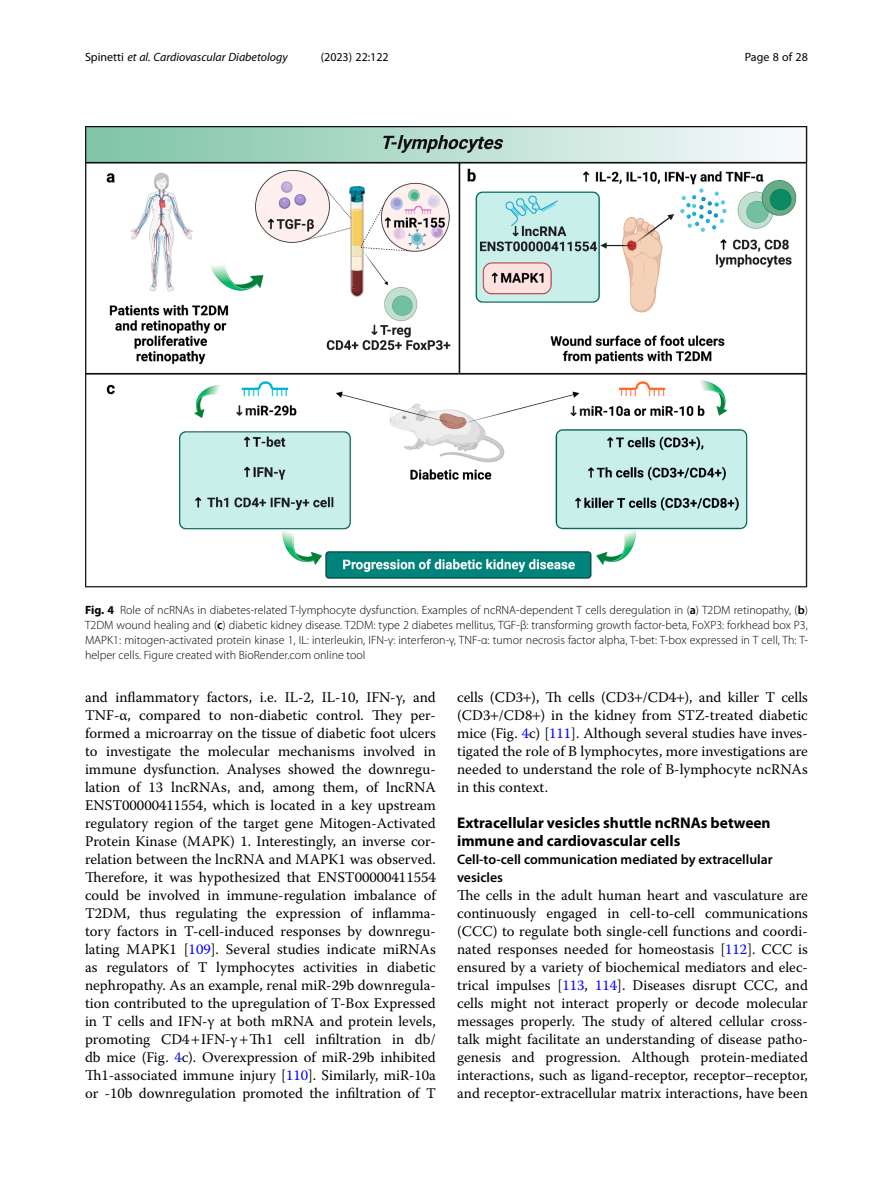
<style>
.page{position:relative;width:893px;height:1191px;background:#fff}
.page>*{position:absolute;margin:0;border:0;box-sizing:border-box;transform-origin:0 0}
.Head_1{font:700 15.45px/18px "Myriad Pro";color:#000}
.Body_Text{font:14.7px/18px "Warnock Pro";color:#000;text-align:justify}
.Head_2_After_1{font:600 13.8px/18px "Myriad Pro";color:#000}
.Figure_Caption{font:300 12px/15px "Myriad Pro";color:#000;text-align:justify}
.t1{font:italic 12px "Myriad Pro";color:#000}
.t2{font:12px "Myriad Pro";color:#000}
.s1{font-style:normal}
.s2{font-weight:700}
.s3{font-weight:600}
.s4{color:#00f}
</style>
<div class="page">
<img style="left:85px;top:126px;width:723px;height:461px">
<p class="t1" style="left:85px;top:50px;width:204px"><span class="s1">Spinetti</span> et al. Cardiovascular Diabetology</p>
<p class="t2" style="left:321px;top:50px;width:70px">(2023) 22:122</p>
<p class="t2" style="left:745px;top:50px;width:65px">Page 8 of 28</p>
<p class="Figure_Caption" style="left:85px;top:603px;width:724px"><span class="s2">Fig. 4</span> Role of ncRNAs in diabetes-related T-lymphocyte dysfunction. Examples of ncRNA-dependent T cells deregulation in (<span class="s3">a</span>) T2DM retinopathy, (<span class="s3">b</span>)<br>T2DM wound healing and (<span class="s3">c</span>) diabetic kidney disease. T2DM: type 2 diabetes mellitus, TGF-β: transforming growth factor-beta, FoXP3: forkhead box P3, MAPK1: mitogen-activated protein kinase 1, IL: interleukin, IFN-γ: interferon-γ, TNF-α: tumor necrosis factor alpha, T-bet: T-box expressed in T cell, Th: T&shy;helper cells. Figure created with BioRender.com online tool</p>
<p class="Body_Text" style="left:85px;top:688px;width:352px">and inflammatory factors, i.e. IL-2, IL-10, IFN-γ, and TNF-α, compared to non-diabetic control. They per&shy;formed a microarray on the tissue of diabetic foot ulcers to investigate the molecular mechanisms involved in immune dysfunction. Analyses showed the downregu&shy;lation of 13 lncRNAs, and, among them, of lncRNA ENST00000411554, which is located in a key upstream regulatory region of the target gene Mitogen-Activated Protein Kinase (MAPK) 1. Interestingly, an inverse cor&shy;relation between the lncRNA and MAPK1 was observed.<br>Therefore, it was hypothesized that ENST00000411554 could be involved in immune-regulation imbalance of T2DM, thus regulating the expression of inflamma&shy;tory factors in T-cell-induced responses by downregu&shy;lating MAPK1 [<span class="s4">109</span>]. Several studies indicate miRNAs as regulators of T lymphocytes activities in diabetic nephropathy. As an example, renal miR-29b downregula&shy;tion contributed to the upregulation of T-Box Expressed in T cells and IFN-γ at both mRNA and protein levels, promoting CD4 IFN-γ Th1 cell infiltration in db/ db mice (Fig. <span class="s4">4</span>c). Overexpression of miR-29b inhibited Th1-associated immune injury [<span class="s4">110</span>]. Similarly, miR-10a or -10b downregulation promoted the infiltration of T</p>
<p class="Body_Text" style="left:457px;top:688px;width:352px">cells (CD3 ), Th cells (CD3 /CD4 ), and killer T cells (CD3 /CD8 ) in the kidney from STZ-treated diabetic mice (Fig. <span class="s4">4</span>c) [<span class="s4">111</span>]. Although several studies have inves&shy;tigated the role of B lymphocytes, more investigations are needed to understand the role of B-lymphocyte ncRNAs in this context.</p>
<p class="Head_1" style="left:457px;top:813px;width:315px">Extracellular vesicles shuttle ncRNAs between immune and cardiovascular cells</p>
<p class="Head_2_After_1" style="left:457px;top:850px;width:317px">Cell-to-cell communication mediated by extracellular vesicles</p>
<p class="Body_Text" style="left:457px;top:886px;width:352px">The cells in the adult human heart and vasculature are continuously engaged in cell-to-cell communications (CCC) to regulate both single-cell functions and coordi&shy;nated responses needed for homeostasis [<span class="s4">112</span>]. CCC is ensured by a variety of biochemical mediators and elec&shy;trical impulses [<span class="s4">113</span>, <span class="s4">114</span>]. Diseases disrupt CCC, and cells might not interact properly or decode molecular messages properly. The study of altered cellular cross&shy;talk might facilitate an understanding of disease patho&shy;genesis and progression. Although protein-mediated interactions, such as ligand-receptor, receptor–receptor, and receptor-extracellular matrix interactions, have been</p>
</div>
